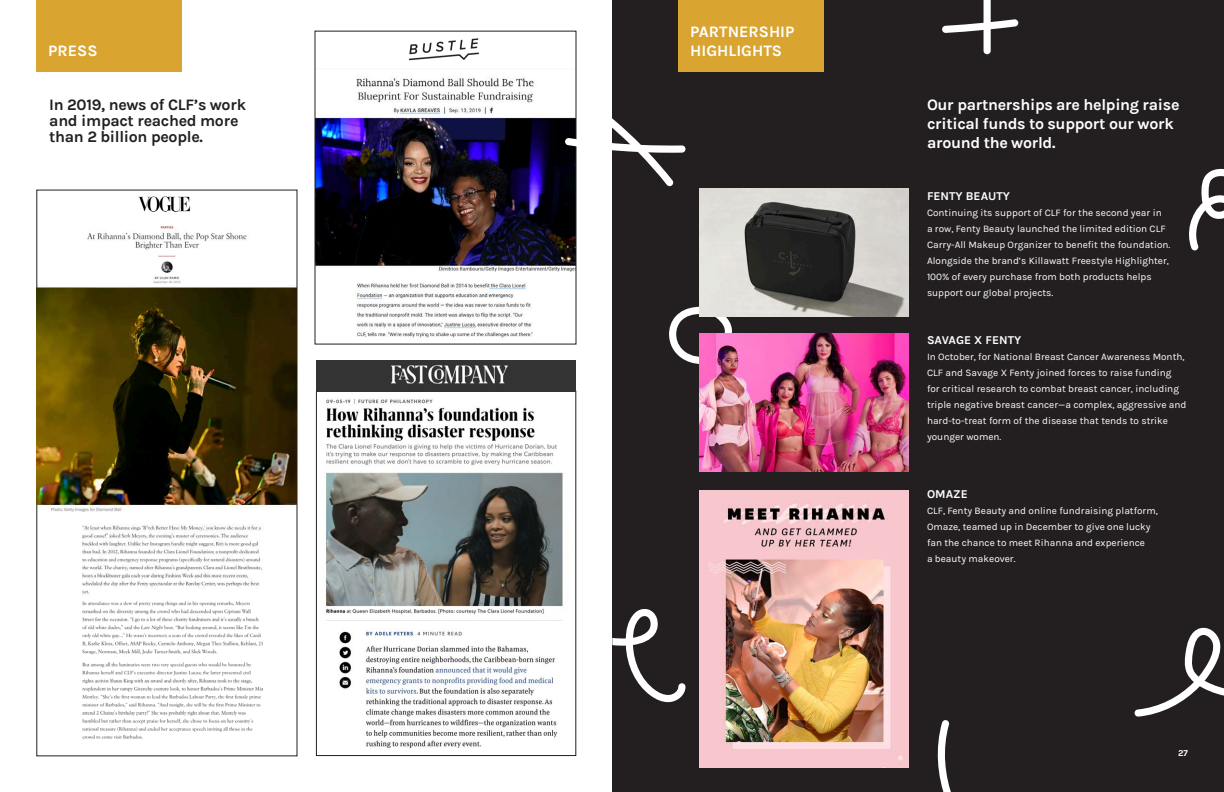
<style>
.page{position:relative;width:1224px;height:792px;background:#fff}
.page>*{position:absolute;margin:0;border:0;box-sizing:border-box;transform-origin:0 0}
.t1{font:700 16px/19px "Karla";letter-spacing:-.02em;color:#fff}
.t2{font:700 16px/16px "Karla";letter-spacing:-.02em;color:#231f20}
.t3{font:700 16px "Karla";color:#fff}
.t4{font:700 12px "Karla";color:#fff}
.t5{font:10px/16px "Karla";color:#fff}
.t6{font:700 9px "Karla";color:#fff}
</style>
<div class="page">
<img style="left:39px;top:286px;width:256px;height:309px">
<img style="left:37px;top:288px;width:260px;height:217px">
<img style="left:138px;top:196px;width:53px;height:16px">
<img style="left:87px;top:226px;width:160px;height:58px">
<img style="left:317px;top:78px;width:257px;height:260px">
<div style="left:315px;top:31px;width:261px;height:313px;border:1px solid #231f20"></div>
<img style="left:409px;top:38px;width:70px;height:23px">
<div style="left:37px;top:0;width:145px;height:71px;background:#d9a42f"></div>
<div style="left:612px;top:0;width:612px;height:792px;background:#231f20"></div>
<div style="left:679px;top:0;width:145px;height:71px;background:#d9a42f"></div>
<svg style="left:942px;top:0;width:77px;height:54px"></svg>
<svg style="left:937px;top:720px;width:14px;height:72px"></svg>
<svg style="left:1134px;top:627px;width:90px;height:90px"></svg>
<svg style="left:565px;top:98px;width:121px;height:88px"></svg>
<svg style="left:669px;top:306px;width:64px;height:58px"></svg>
<svg style="left:612px;top:609px;width:74px;height:93px"></svg>
<svg style="left:1189px;top:168px;width:35px;height:83px"></svg>
<img style="left:699px;top:490px;width:210px;height:278px">
<img style="left:699px;top:334px;width:210px;height:137px">
<img style="left:699px;top:189px;width:210px;height:128px">
<img style="left:316px;top:360px;width:260px;height:389px">
<div style="left:316px;top:391px;width:260px;height:365px;border:1px solid #231f20"></div>
<img style="left:82px;top:601px;width:181px;height:138px">
<p class="t1" style="left:48px;top:41px;width:51px">PRESS</p>
<p class="t2" style="left:49px;top:96px;width:198px">In 2019, news of CLF’s work and impact reached more than 2 billion people.</p>
<p class="t3" style="left:690px;top:22px;width:106px">PARTNERSHIP</p>
<p class="t3" style="left:690px;top:41px;width:93px">HIGHLIGHTS</p>
<p class="t1" style="left:927px;top:95px;width:254px">Our partnerships are helping raise critical funds to support our work around the world.</p>
<p class="t4" style="left:927px;top:189px;width:85px">FENTY BEAUTY</p>
<p class="t5" style="left:927px;top:204px;width:245px">Continuing its support of CLF for the second year in<br>a row, Fenty Beauty launched the limited edition CLF Carry-All Makeup Organizer to benefit the foundation.<br>Alongside the brand’s Killawatt Freestyle Highlighter, 100% of every purchase from both products helps support our global projects.</p>
<p class="t4" style="left:927px;top:333px;width:96px">SAVAGE X FENTY</p>
<p class="t5" style="left:927px;top:348px;width:261px">In October, for National Breast Cancer Awareness Month, CLF and Savage X Fenty joined forces to raise funding for critical research to combat breast cancer, including triple negative breast cancer—a complex, aggressive and hard-to-treat form of the disease that tends to strike younger women.</p>
<p class="t4" style="left:927px;top:487px;width:42px">OMAZE</p>
<p class="t5" style="left:927px;top:502px;width:232px">CLF, Fenty Beauty and online fundraising platform, Omaze, teamed up in December to give one lucky fan the chance to meet Rihanna and experience<br>a beauty makeover.</p>
<p class="t6" style="left:1178px;top:748px;width:11px">27</p>
</div>
